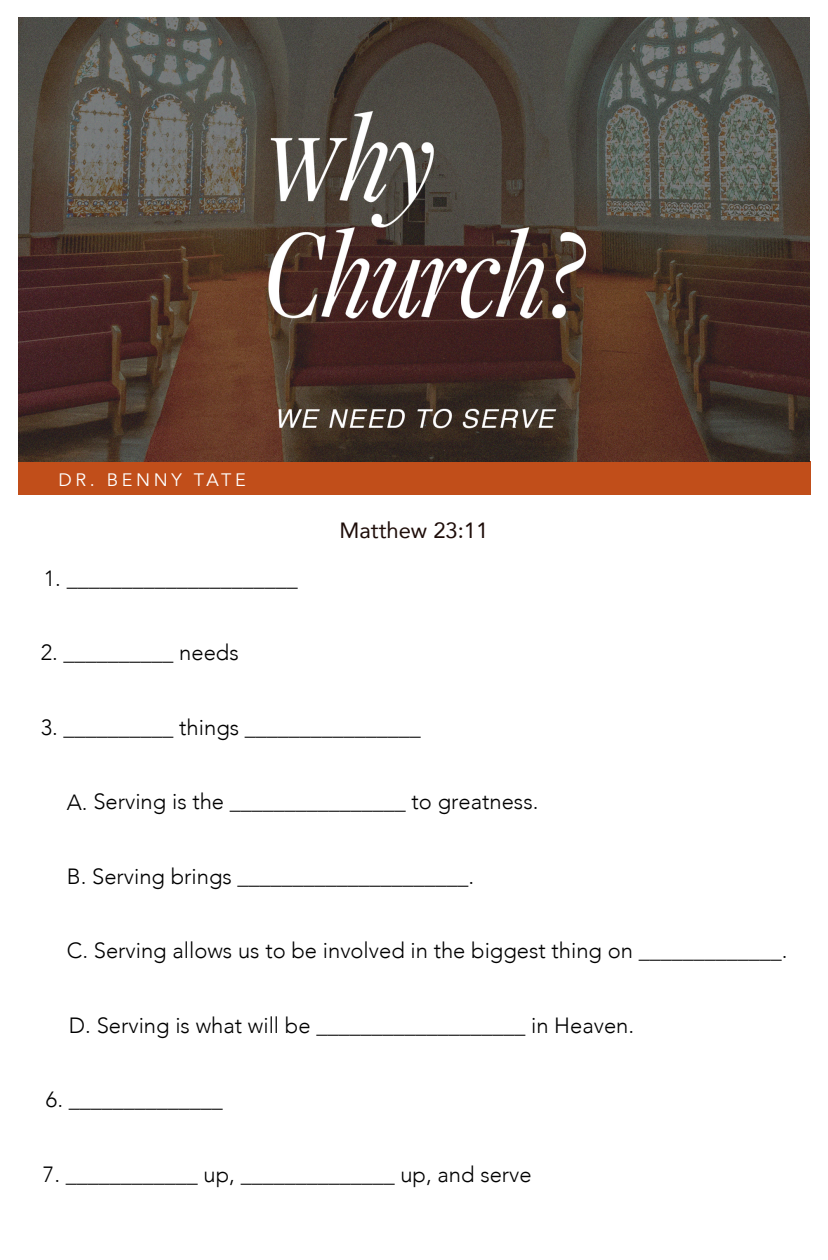
<style>
.page{position:relative;width:828px;height:1260px;background:#fff}
.page>*{position:absolute;margin:0;border:0;box-sizing:border-box;transform-origin:0 0}
.t1{font:300 22px "Avenir";color:#000}
.t2{font:22px "Avenir";color:#1e0d09}
.t3{font:18px "Avenir";letter-spacing:.2em;color:#fff}
</style>
<div class="page">
<div style="left:18px;top:461px;width:792px;height:34px;background:#c14e1a"></div>
<img style="left:19px;top:17px;width:790px;height:445px">
<p class="t3" style="left:59px;top:469px;width:189px">DR. BENNY TATE</p>
<p class="t3" style="left:62px;top:470px;width:189px">DR. BENNY TATE</p>
<p class="t1" style="left:44px;top:565px;width:255px">1. _____________________</p>
<p class="t1" style="left:41px;top:639px;width:200px">2. __________ needs</p>
<p class="t2" style="left:340px;top:513px;width:150px">Matthew 23:11</p>
<p class="t1" style="left:41px;top:714px;width:382px">3. __________ things ________________</p>
<p class="t1" style="left:67px;top:789px;width:473px">A. Serving is the ________________ to greatness.</p>
<p class="t1" style="left:67px;top:863px;width:409px">B. Serving brings _____________________.</p>
<p class="t1" style="left:67px;top:938px;width:722px">C. Serving allows us to be involved in the biggest thing on _____________.</p>
<p class="t1" style="left:69px;top:1012px;width:567px">D. Serving is what will be ___________________ in Heaven.</p>
<p class="t1" style="left:46px;top:1087px;width:178px">6. ______________</p>
<p class="t1" style="left:43px;top:1161px;width:490px">7. ____________ up, ______________ up, and serve</p>
</div>
